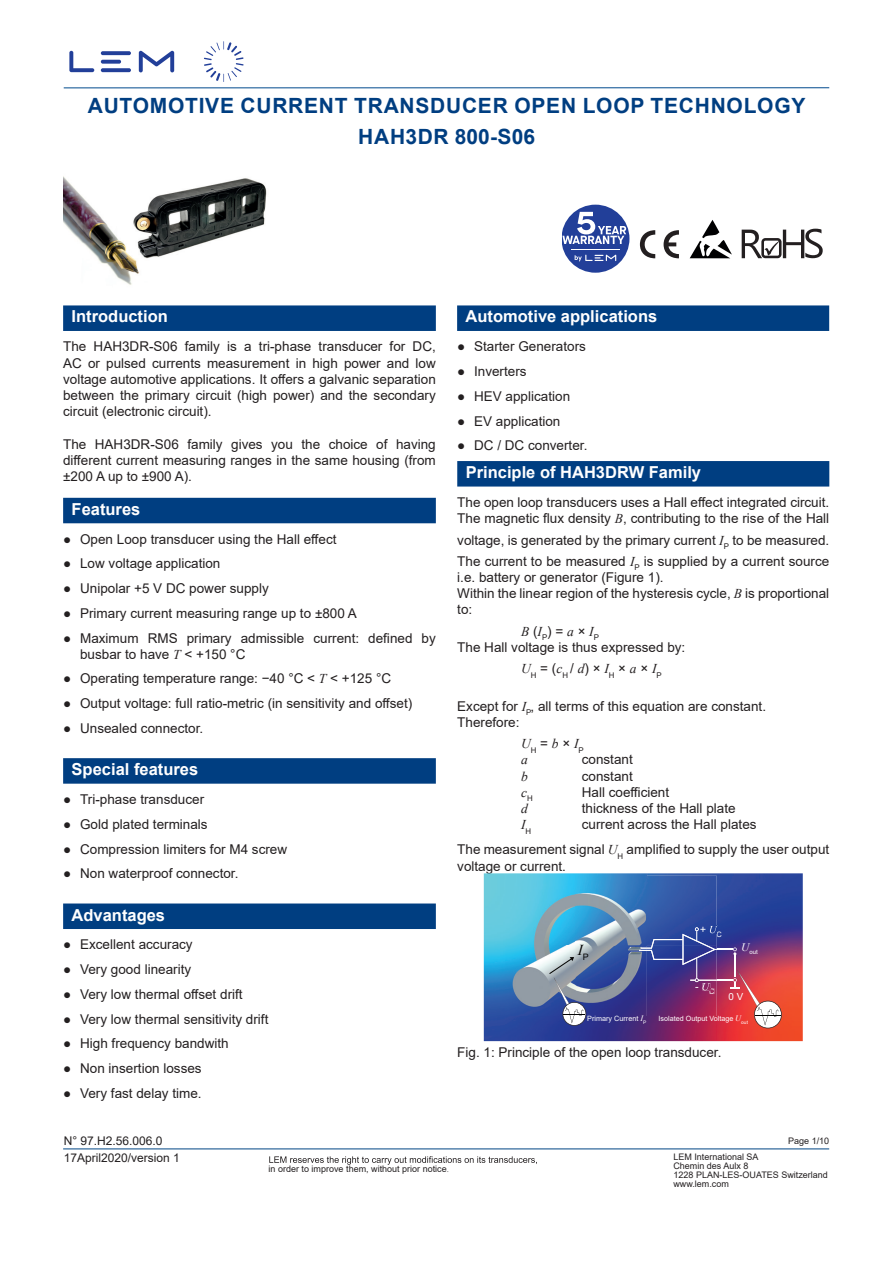
<style>
.page{position:relative;width:893px;height:1263px;background:#fff}
.page>*{position:absolute;margin:0;border:0;box-sizing:border-box;transform-origin:0 0}
.t1{font:700 21px/30.8px "Arial";letter-spacing:.035em;color:#003e81;text-align:center}
.White_title_blue_Rul{font:700 16.5px "Arial";color:#fff}
.Principle_of_title{font:700 16.5px "Arial";color:#fff}
.t2{font:italic 15.15px "Times New Roman";color:#050504}
.Text{font:13.5px/16.2px "Arial";color:#231f20}
.Equation_text{font:13.5px "Arial";color:#231f20}
.Equation_text-2{font:italic 13.5px "Times New Roman";color:#231f20}
.t3{font:12px "Arial";color:#231f20}
.t4{font:9.75px "Arial";color:#fff}
.t5{font:9px/9px "Arial";color:#231f20}
.t6{font:italic 8.25px "Times New Roman";color:#fdfefe}
.t7{font:7.2px "Arial";color:#fff}
.t8{font:7.2px "Arial";color:#fdfefe}
.t9{font:6px "Arial";color:#fdfefe}
.s1{font-family:"Times New Roman";font-style:italic}
.s2{font-family:"Arial";font-style:normal}
.s3{font-family:"Times New Roman";font-style:italic;font-size:8.25px}
.s4{font-family:"Adobe Song Std";font-weight:300}
</style>
<div class="page">
<hr style="left:63px;top:1148px;width:766px;height:1px;background:#004685">
<hr style="left:64px;top:87px;width:765px;height:1px;background:#004a8d">
<svg style="left:69px;top:51px;width:105px;height:21px"></svg>
<svg style="left:204px;top:41px;width:40px;height:41px"></svg>
<svg style="left:269px;top:1156px;width:268px;height:9px"></svg>
<div style="left:457px;top:305px;width:372px;height:26px;background:#003e81"></div>
<div style="left:63px;top:305px;width:373px;height:26px;background:#003e81"></div>
<div style="left:63px;top:498px;width:373px;height:25px;background:#003e81"></div>
<div style="left:63px;top:758px;width:373px;height:26px;background:#003e81"></div>
<div style="left:63px;top:903px;width:373px;height:26px;background:#003e81"></div>
<img style="left:64px;top:177px;width:203px;height:108px">
<div style="left:457px;top:461px;width:372px;height:25px;background:#003e81"></div>
<img style="left:484px;top:873px;width:319px;height:168px">
<img style="left:505px;top:876px;width:212px;height:163px">
<svg style="left:639px;top:926px;width:143px;height:102px;background:#7c437b"></svg>
<svg style="left:549px;top:957px;width:37px;height:69px;background:#8793af"></svg>
<svg style="left:640px;top:230px;width:15px;height:28px"></svg>
<svg style="left:664px;top:230px;width:15px;height:28px"></svg>
<svg style="left:742px;top:229px;width:81px;height:29px"></svg>
<svg style="left:690px;top:220px;width:42px;height:38px"></svg>
<svg style="left:562px;top:205px;width:67px;height:68px"></svg>
<h1 class="t1" style="left:88px;top:91px;width:719px">AUTOMOTIVE CURRENT TRANSDUCER OPEN LOOP TECHNOLOGY<br>HAH3DR 800-S06</h1>
<p class="White_title_blue_Rul" style="left:72px;top:305px;width:98px">Introduction</p>
<p class="Text" style="left:63px;top:338px;width:374px;text-align:justify">The HAH3DR-S06 family is a tri-phase transducer for DC, AC or pulsed currents measurement in high power and low voltage automotive applications. It offers a galvanic separation between the primary circuit (high power) and the secondary circuit (electronic circuit).</p>
<p class="Text" style="left:63px;top:436px;width:374px;text-align:justify">The HAH3DR-S06 family gives you the choice of having different current measuring ranges in the same housing (from ±200 A up to ±900 A).</p>
<p class="White_title_blue_Rul" style="left:72px;top:497px;width:70px">Features</p>
<p class="Text" style="left:63px;top:531px;width:275px">● Open Loop transducer using the Hall effect</p>
<p class="Text" style="left:63px;top:555px;width:159px">● Low voltage application</p>
<p class="Text" style="left:63px;top:580px;width:207px">● Unipolar +5 V DC power supply</p>
<p class="Text" style="left:63px;top:605px;width:295px">● Primary current measuring range up to ±800 A</p>
<p class="Text" style="left:80px;top:630px;width:357px;text-indent:-17px">● Maximum RMS primary admissible current: defined by busbar to have <span class="s1">T</span> &lt; +150 °C</p>
<p class="Text" style="left:63px;top:670px;width:329px">● Operating temperature range: −40 °C &lt; <span class="s1">T</span> &lt; +125 °C</p>
<p class="Text" style="left:63px;top:695px;width:351px">● Output voltage: full ratio-metric (in sensitivity and offset)</p>
<p class="Text" style="left:63px;top:720px;width:142px">● Unsealed connector.</p>
<p class="White_title_blue_Rul" style="left:72px;top:758px;width:128px">Special features</p>
<p class="Text" style="left:63px;top:791px;width:143px">● Tri-phase transducer</p>
<p class="Text" style="left:63px;top:816px;width:146px">● Gold plated terminals</p>
<p class="Text" style="left:63px;top:841px;width:226px">● Compression limiters for M4 screw</p>
<p class="Text" style="left:63px;top:865px;width:177px">● Non waterproof connector.</p>
<p class="White_title_blue_Rul" style="left:72px;top:903px;width:95px">Advantages</p>
<p class="Text" style="left:63px;top:936px;width:131px">● Excellent accuracy</p>
<p class="Text" style="left:63px;top:961px;width:130px">● Very good linearity</p>
<p class="Text" style="left:63px;top:986px;width:181px">● Very low thermal offset drift</p>
<p class="Text" style="left:63px;top:1011px;width:207px">● Very low thermal sensitivity drift</p>
<p class="Text" style="left:63px;top:1035px;width:167px">● High frequency bandwith</p>
<p class="Text" style="left:63px;top:1060px;width:140px">● Non insertion losses</p>
<p class="Text" style="left:63px;top:1085px;width:140px">● Very fast delay time.</p>
<p class="t3" style="left:64px;top:1133px;width:100px">N° 97.H2.56.006.0</p>
<p class="White_title_blue_Rul" style="left:466px;top:305px;width:193px">Automotive applications</p>
<p class="Text" style="left:457px;top:338px;width:130px">● Starter Generators</p>
<p class="Text" style="left:457px;top:363px;width:71px">● Inverters</p>
<p class="Text" style="left:457px;top:388px;width:115px">● HEV application</p>
<p class="Text" style="left:457px;top:413px;width:105px">● EV application</p>
<p class="Text" style="left:457px;top:437px;width:132px">● DC / DC converter.</p>
<p class="Principle_of_title" style="left:466px;top:461px;width:237px">Principle of HAH3DRW Family</p>
<p class="Text" style="left:457px;top:494px;width:374px">The open loop transducers uses a Hall effect integrated circuit.<br>The magnetic flux density <span class="s1">B</span>, contributing to the rise of the Hall</p>
<p class="Text" style="left:457px;top:529px;width:374px;line-height:21.3px">voltage, is generated by the primary current <span class="s1">I</span><sub>P</sub> to be measured.<br>The current to be measured <span class="s1">I</span><sub>P</sub> is supplied by a current source</p>
<p class="Text" style="left:457px;top:569px;width:208px">i.e. battery or generator (Figure 1).</p>
<p class="Text" style="left:457px;top:585px;width:374px">Within the linear region of the hysteresis cycle, <span class="s1">B</span> is proportional to:</p>
<p class="Equation_text-2" style="left:521px;top:622px;width:79px">B <span class="s2">(</span>I<sub>P</sub><span class="s2">) =</span> a <span class="s2">×</span> I<sub>P</sub></p>
<p class="Text" style="left:457px;top:639px;width:230px">The Hall voltage is thus expressed by:</p>
<p class="Equation_text" style="left:521px;top:659px;width:142px"><span class="s1">U</span><sub>H</sub> = (<span class="s1">c</span><sub>H</sub> / <span class="s1">d</span>) × <span class="s1">I</span><sub>H</sub> × <span class="s1">a</span> × <span class="s1">I</span><sub>P</sub></p>
<p class="Text" style="left:457px;top:698px;width:310px">Except for <span class="s1">I</span><sub>P</sub>, all terms of this equation are constant.</p>
<p class="Text" style="left:457px;top:714px;width:64px">Therefore:</p>
<p class="Equation_text-2" style="left:521px;top:734px;width:64px">U<sub>H</sub> <span class="s2">=</span> b <span class="s2">×</span> I<sub>P</sub></p>
<p class="Equation_text-2" style="left:521px;top:751px;width:8px">a</p>
<p class="Equation_text" style="left:582px;top:750px;width:53px">constant</p>
<p class="Equation_text-2" style="left:521px;top:767px;width:8px">b</p>
<p class="Equation_text" style="left:582px;top:767px;width:53px">constant</p>
<p class="Equation_text-2" style="left:521px;top:783px;width:13px">c<sub>H</sub></p>
<p class="Equation_text" style="left:582px;top:783px;width:89px">Hall coefficient</p>
<p class="Equation_text-2" style="left:521px;top:799px;width:8px">d</p>
<p class="Equation_text" style="left:582px;top:799px;width:155px">thickness of the Hall plate</p>
<p class="Equation_text-2" style="left:521px;top:815px;width:12px">I<sub>H</sub></p>
<p class="Equation_text" style="left:582px;top:815px;width:176px">current across the Hall plates</p>
<p class="Text" style="left:457px;top:841px;width:374px">The measurement signal <span class="s1">U</span><sub>H</sub> amplified to supply the user output voltage or current.</p>
<p class="t2" style="left:578px;top:939px;width:12px">I<sub>P</sub></p>
<p class="t9" style="left:741px;top:948px;width:18px"><sup>U</sup>out</p>
<p class="t4" style="left:728px;top:990px;width:16px">0 V</p>
<p class="t8" style="left:587px;top:1014px;width:53px">Primary Current</p>
<p class="t7" style="left:659px;top:1013px;width:91px">Isolated Output Voltage <span class="s3">U</span><sub>out</sub></p>
<p class="t6" style="left:640px;top:1013px;width:7px">I<sub>P</sub></p>
<p class="Text" style="left:457px;top:1044px;width:266px">Fig. 1: Principle of the open loop transducer.</p>
<p class="t5" style="left:788px;top:1136px;width:43px">Page 1/10</p>
<p class="t3" style="left:64px;top:1149px;width:118px">17April2020/version 1</p>
<p class="t5" style="left:673px;top:1152px;width:156px">LEM International SA<br>Chemin des Aulx 8<br>1228 PLAN-LES-OUATES Switzerland www.lem.com</p>
<p class="t5" style="left:269px;top:1164px;width:182px">in order to improve them, without prior notice<span class="s4">.</span></p>
</div>
